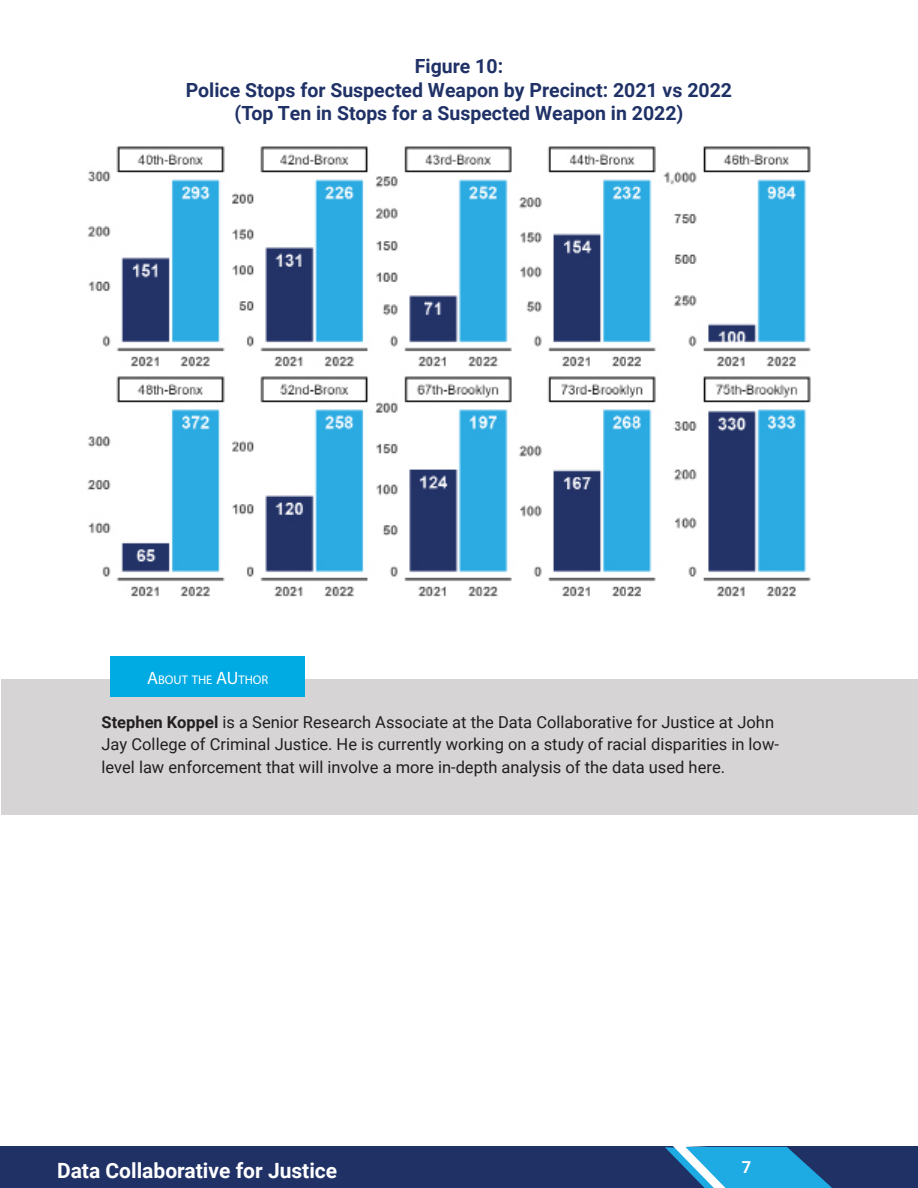
<style>
.page{position:relative;width:918px;height:1188px;background:#fff}
.page>*{position:absolute;margin:0;border:0;box-sizing:border-box;transform-origin:0 0}
.t1{font:700 21px "Roboto";color:#fff}
.t2{font:700 19.5px "Roboto";color:#1f3166}
.t3{font:16.5px/22.5px "Roboto";color:#231f20}
.t4{font:700 16.5px "Roboto";color:#fff}
.t5{font:12.6px "Myriad Pro";color:#fff}
.s1{font-size:18px}
.s2{font-weight:700}
</style>
<div class="page">
<hr style="left:0;top:1147px;width:1px;height:41px;background:#203166">
<div style="left:1px;top:1147px;width:917px;height:41px;background:#203166"></div>
<svg style="left:665px;top:1146px;width:173px;height:42px"></svg>
<div style="left:1px;top:679px;width:917px;height:135px;background:#d6d4d4"></div>
<div style="left:111px;top:657px;width:194px;height:40px;background:#00aae3"></div>
<img style="left:87px;top:146px;width:724px;height:451px">
<p class="t2" style="left:415px;top:53px;width:90px">Figure 10:</p>
<p class="t2" style="left:186px;top:76px;width:548px">Police Stops for Suspected Weapon by Precinct: 2021 vs 2022</p>
<p class="t2" style="left:234px;top:99px;width:451px">(Top Ten in Stops for a Suspected Weapon in 2022)</p>
<p class="t5" style="left:147px;top:672px;width:123px"><span class="s1">A</span>BOUT THE <span class="s1">AU</span>THOR</p>
<p class="t3" style="left:102px;top:710px;width:679px"><span class="s2">Stephen Koppel</span> is a Senior Research Associate at the Data Collaborative for Justice at John<br>Jay College of Criminal Justice. He is currently working on a study of racial disparities in low&shy;level law enforcement that will involve a more in-depth analysis of the data used here.</p>
<p class="t1" style="left:57px;top:1156px;width:282px">Data Collaborative for Justice</p>
<p class="t4" style="left:742px;top:1155px;width:11px">7</p>
</div>
